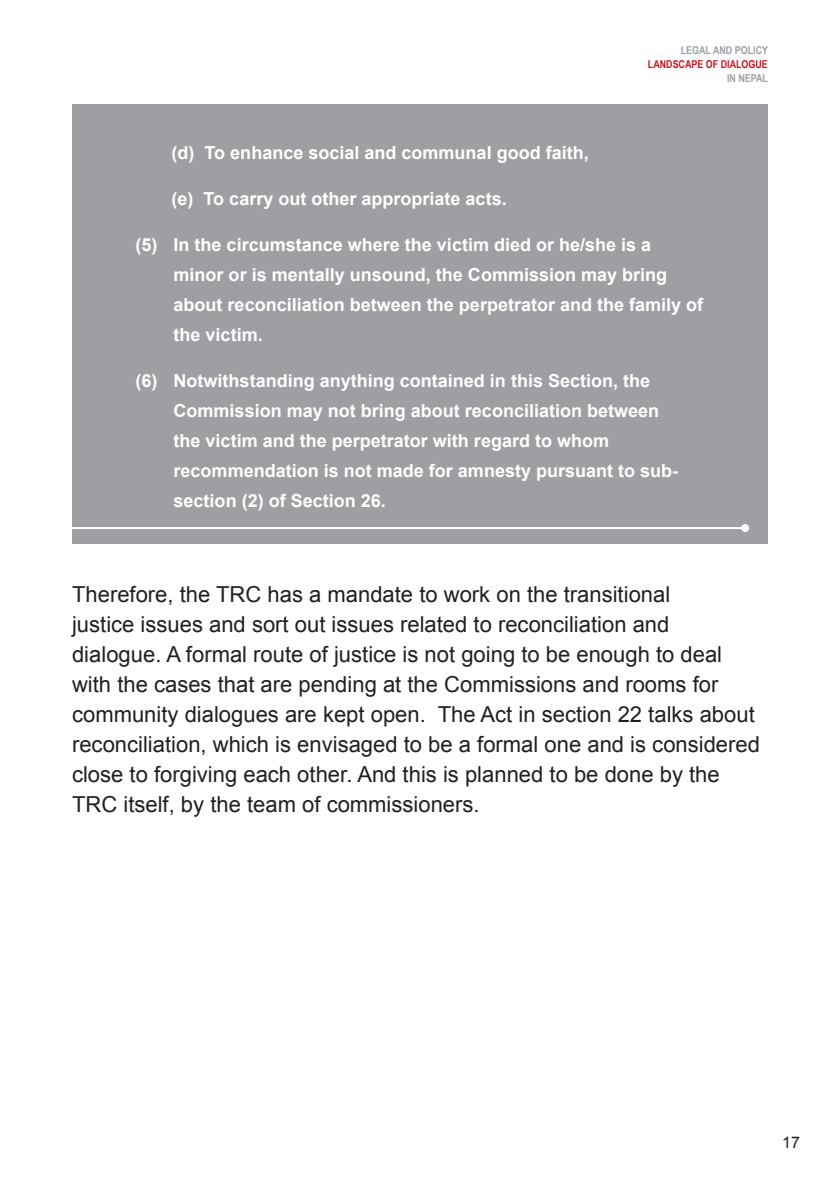
<style>
.page{position:relative;width:840px;height:1191px;background:#fff}
.page>*{position:absolute;margin:0;border:0;box-sizing:border-box;transform-origin:0 0}
.Normal__Web{font:22px/30px "Arial";color:#231f20}
.t1{font:700 18px/30px "Arial";color:#fff}
.t2{font:16px "Arial";color:#231f20}
.t3{font:700 10.8px "Arial Narrow";color:#9d9fa2}
.t4{font:700 10.8px "Arial Narrow";color:#cd151d}
</style>
<div class="page">
<div style="left:72px;top:104px;width:695px;height:439px;background:#9d9fa2"></div>
<hr style="left:0;top:527px;width:744px;height:2px;background:#fff">
<div style="left:740px;top:524px;width:8px;height:8px;background:#fff;border-radius:50%"></div>
<p class="t3" style="left:680px;top:42px;width:89px">LEGAL AND POLICY</p>
<p class="t4" style="left:647px;top:56px;width:121px">LANDSCAPE OF DIALOGUE</p>
<p class="t3" style="left:726px;top:70px;width:42px">IN NEPAL</p>
<p class="t1" style="left:171px;top:138px;width:418px">(d) To enhance social and communal good faith,</p>
<p class="t1" style="left:171px;top:184px;width:336px">(e) To carry out other appropriate acts.</p>
<p class="t1" style="left:173px;top:230px;width:531px;text-indent:-38px">(5) In the circumstance where the victim died or he/she is a minor or is mentally unsound, the Commission may bring about reconciliation between the perpetrator and the family of the victim.</p>
<p class="t1" style="left:173px;top:366px;width:506px;text-indent:-38px">(6) Notwithstanding anything contained in this Section, the Commission may not bring about reconciliation between the victim and the perpetrator with regard to whom recommendation is not made for amnesty pursuant to sub&shy;section (2) of Section 26.</p>
<p class="Normal__Web" style="left:72px;top:579px;width:689px">Therefore, the TRC has a mandate to work on the transitional<br>justice issues and sort out issues related to reconciliation and dialogue. A formal route of justice is not going to be enough to deal with the cases that are pending at the Commissions and rooms for community dialogues are kept open. The Act in section 22 talks about reconciliation, which is envisaged to be a formal one and is considered close to forgiving each other. And this is planned to be done by the TRC itself, by the team of commissioners.</p>
<p class="t2" style="left:781px;top:1132px;width:19px">17</p>
</div>
